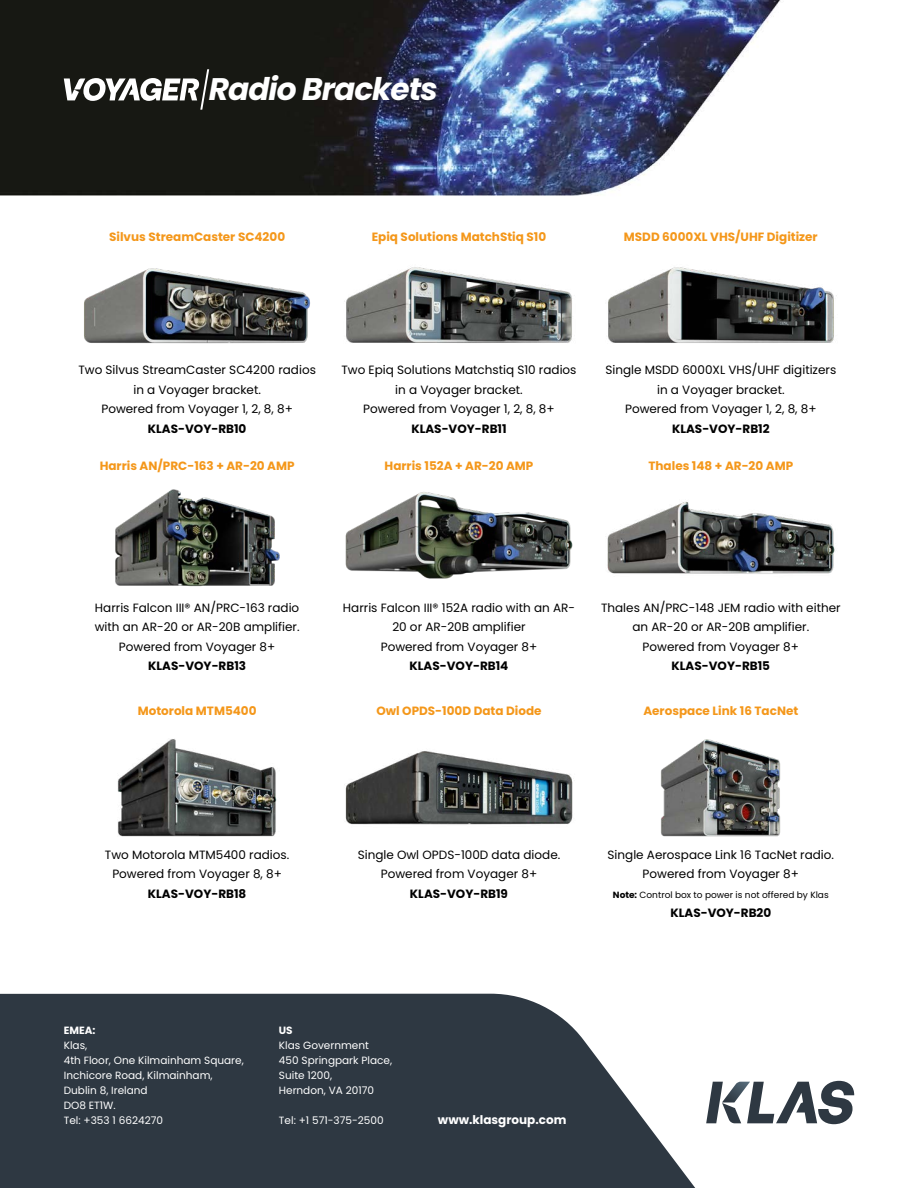
<style>
.page{position:relative;width:918px;height:1188px;background:#fff}
.page>*{position:absolute;margin:0;border:0;box-sizing:border-box;transform-origin:0 0}
.t1{font:italic 700 31.2px "Poppins";letter-spacing:-.03em;color:#fff}
.t2{font:12px/19.5px "Poppins";color:#000;text-align:center}
.t3{font:700 12px "Poppins";color:#f4971a}
.t4{font:700 12px "Poppins";color:#000}
.t5{font:700 12px "Poppins";color:#fff}
.t6{font:10.5px/15px "Poppins";color:#fff}
.t7{font:700 10.5px "Poppins";color:#fff}
.t8{font:9px "Poppins";color:#000}
.s1{font-weight:700}
</style>
<div class="page">
<img style="left:0;top:0;width:855px;height:1125px">
<svg style="left:0;top:994px;width:703px;height:194px;background:#464f58"></svg>
<svg style="left:706px;top:1081px;width:148px;height:43px"></svg>
<svg style="left:64px;top:69px;width:145px;height:41px"></svg>
<img style="left:339px;top:260px;width:240px;height:91px">
<img style="left:600px;top:260px;width:241px;height:91px">
<img style="left:109px;top:483px;width:176px;height:109px">
<img style="left:339px;top:485px;width:240px;height:100px">
<img style="left:600px;top:494px;width:241px;height:87px">
<img style="left:112px;top:733px;width:170px;height:109px">
<img style="left:656px;top:733px;width:130px;height:109px">
<img style="left:339px;top:744px;width:240px;height:87px">
<img style="left:77px;top:260px;width:241px;height:90px">
<h1 class="t1" style="left:209px;top:71px;width:231px">Radio Brackets</h1>
<p class="t3" style="left:109px;top:230px;width:178px">Silvus StreamCaster SC4200</p>
<p class="t3" style="left:372px;top:230px;width:176px">Epiq Solutions MatchStiq S10</p>
<p class="t3" style="left:624px;top:230px;width:195px">MSDD 6000XL VHS/UHF Digitizer</p>
<p class="t2" style="left:78px;top:360px;width:239px">Two Silvus StreamCaster SC4200 radios in a Voyager bracket.<br>Powered from Voyager 1, 2, 8, 8+</p>
<p class="t4" style="left:148px;top:422px;width:100px">KLAS-VOY-RB10</p>
<p class="t3" style="left:100px;top:459px;width:196px">Harris AN/PRC-163 + AR-20 AMP</p>
<p class="t2" style="left:341px;top:360px;width:237px">Two Epiq Solutions Matchstiq S10 radios in a Voyager bracket.<br>Powered from Voyager 1, 2, 8, 8+</p>
<p class="t4" style="left:411px;top:422px;width:97px">KLAS-VOY-RB11</p>
<p class="t3" style="left:385px;top:459px;width:150px">Harris 152A + AR-20 AMP</p>
<p class="t2" style="left:605px;top:360px;width:232px">Single MSDD 6000XL VHS/UHF digitizers in a Voyager bracket.<br>Powered from Voyager 1, 2, 8, 8+</p>
<p class="t4" style="left:672px;top:422px;width:99px">KLAS-VOY-RB12</p>
<p class="t3" style="left:648px;top:459px;width:146px">Thales 148 + AR-20 AMP</p>
<p class="t2" style="left:95px;top:598px;width:206px">Harris Falcon III® AN/PRC-163 radio with an AR-20 or AR-20B amplifier.<br>Powered from Voyager 8+</p>
<p class="t4" style="left:148px;top:659px;width:99px">KLAS-VOY-RB13</p>
<p class="t3" style="left:138px;top:704px;width:120px">Motorola MTM5400</p>
<p class="t2" style="left:343px;top:598px;width:234px">Harris Falcon III® 152A radio with an AR-<br>20 or AR-20B amplifier<br>Powered from Voyager 8+</p>
<p class="t4" style="left:410px;top:659px;width:100px">KLAS-VOY-RB14</p>
<p class="t3" style="left:376px;top:704px;width:167px">Owl OPDS-100D Data Diode</p>
<p class="t2" style="left:601px;top:598px;width:241px">Thales AN/PRC-148 JEM radio with either an AR-20 or AR-20B amplifier.<br>Powered from Voyager 8+</p>
<p class="t4" style="left:672px;top:659px;width:100px">KLAS-VOY-RB15</p>
<p class="t3" style="left:643px;top:704px;width:157px">Aerospace Link 16 TacNet</p>
<p class="t2" style="left:105px;top:845px;width:186px">Two Motorola MTM5400 radios.<br>Powered from Voyager 8, 8+</p>
<p class="t4" style="left:148px;top:887px;width:100px">KLAS-VOY-RB18</p>
<p class="t2" style="left:358px;top:845px;width:204px">Single Owl OPDS-100D data diode.<br>Powered from Voyager 8+</p>
<p class="t4" style="left:410px;top:887px;width:100px">KLAS-VOY-RB19</p>
<p class="t2" style="left:608px;top:845px;width:228px">Single Aerospace Link 16 TacNet radio.<br>Powered from Voyager 8+</p>
<p class="t8" style="left:613px;top:889px;width:217px"><span class="s1">Note:</span> Control box to power is not offered by Klas</p>
<p class="t4" style="left:670px;top:906px;width:102px">KLAS-VOY-RB20</p>
<p class="t7" style="left:64px;top:1024px;width:33px">EMEA:</p>
<p class="t6" style="left:64px;top:1038px;width:182px">Klas,<br>4th Floor, One Kilmainham Square,<br>Inchicore Road, Kilmainham,<br>Dublin 8, Ireland<br>DO8 ET1W.<br>Tel: +353 1 6624270</p>
<p class="t7" style="left:279px;top:1024px;width:15px">US</p>
<p class="t6" style="left:279px;top:1038px;width:115px">Klas Government<br>450 Springpark Place,<br>Suite 1200,<br>Herndon, VA 20170</p>
<p class="t6" style="left:279px;top:1113px;width:106px">Tel: +1 571-375-2500</p>
<p class="t5" style="left:438px;top:1113px;width:130px">www.klasgroup.com</p>
</div>
